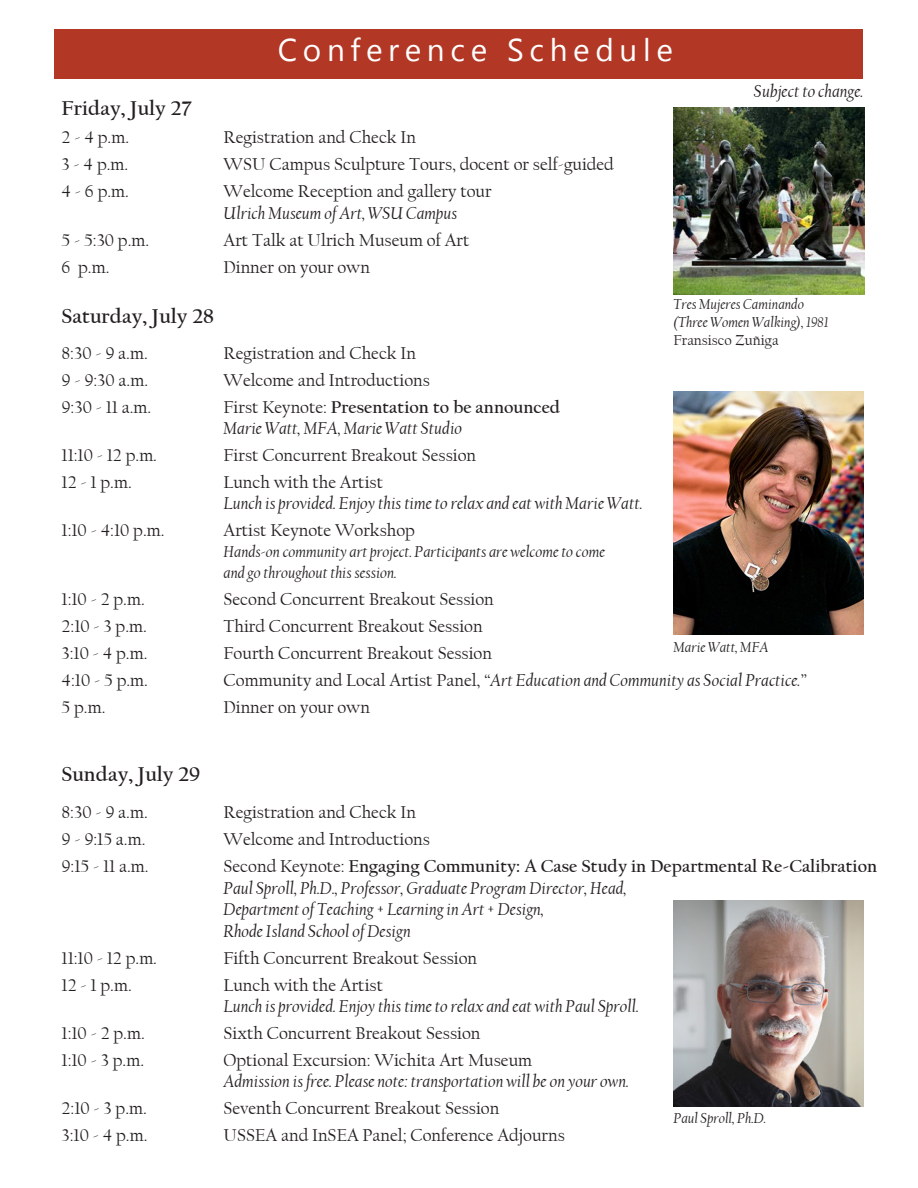
<style>
.page{position:relative;width:918px;height:1188px;background:#fff}
.page>*{position:absolute;margin:0;border:0;box-sizing:border-box;transform-origin:0 0}
.t1{font:31.5px "Myanmar Text";letter-spacing:.18em;color:#fff}
.t2{font:700 21px "Californian FB";color:#231f20}
.t3{font:18px "Californian FB";color:#231f20}
.t4{font:italic 18px "Californian FB";color:#231f20}
.t5{font:700 18px "Californian FB";color:#231f20}
.t6{font:italic 16.5px "Californian FB";color:#231f20}
.t7{font:italic 15px "Californian FB";color:#231f20}
.t8{font:15px "Californian FB";color:#231f20}
.s1{font-weight:400}
.s2{font-style:normal}
</style>
<div class="page">
<div style="left:55px;top:29px;width:808px;height:50px;background:#b23724"></div>
<img style="left:673px;top:107px;width:191px;height:188px">
<img style="left:673px;top:391px;width:191px;height:243px">
<img style="left:673px;top:900px;width:191px;height:207px">
<p class="t1" style="left:278px;top:32px;width:397px">Conference Schedule</p>
<p class="t2" style="left:62px;top:97px;width:131px">Friday, July 27</p>
<p class="t3" style="left:62px;top:128px;width:69px">2 - 4 p.m.</p>
<p class="t3" style="left:224px;top:128px;width:194px">Registration and Check In</p>
<p class="t3" style="left:62px;top:155px;width:68px">3 - 4 p.m.</p>
<p class="t3" style="left:224px;top:155px;width:392px">WSU Campus Sculpture Tours, docent or self-guided</p>
<p class="t3" style="left:62px;top:182px;width:69px">4 - 6 p.m.</p>
<p class="t3" style="left:224px;top:182px;width:270px">Welcome Reception and gallery tour</p>
<p class="t4" style="left:224px;top:203px;width:235px">Ulrich Museum of Art, WSU Campus</p>
<p class="t3" style="left:62px;top:230px;width:89px">5 - 5:30 p.m.</p>
<p class="t3" style="left:224px;top:230px;width:247px">Art Talk at Ulrich Museum of Art</p>
<p class="t3" style="left:62px;top:257px;width:49px">6 p.m.</p>
<p class="t3" style="left:224px;top:257px;width:148px">Dinner on your own</p>
<p class="t4" style="left:754px;top:81px;width:111px">Subject to change.</p>
<p class="t7" style="left:673px;top:295px;width:132px">Tres Mujeres Caminando</p>
<p class="t7" style="left:673px;top:313px;width:157px">(Three Women Walking), 1981</p>
<p class="t8" style="left:673px;top:331px;width:107px">Fransisco Zuñiga</p>
<p class="t2" style="left:62px;top:304px;width:154px">Saturday, July 28</p>
<p class="t3" style="left:62px;top:343px;width:88px">8:30 - 9 a.m.</p>
<p class="t3" style="left:224px;top:343px;width:194px">Registration and Check In</p>
<p class="t3" style="left:62px;top:370px;width:88px">9 - 9:30 a.m.</p>
<p class="t3" style="left:224px;top:370px;width:208px">Welcome and Introductions</p>
<p class="t3" style="left:62px;top:397px;width:91px">9:30 - 11 a.m.</p>
<p class="t5" style="left:224px;top:397px;width:338px"><span class="s1">First Keynote:</span> Presentation to be announced</p>
<p class="t4" style="left:224px;top:419px;width:240px">Marie Watt, MFA, Marie Watt Studio</p>
<p class="t3" style="left:62px;top:446px;width:97px">11:10 - 12 p.m.</p>
<p class="t3" style="left:224px;top:446px;width:254px">First Concurrent Breakout Session</p>
<p class="t3" style="left:62px;top:473px;width:72px">12 - 1 p.m.</p>
<p class="t3" style="left:224px;top:473px;width:161px">Lunch with the Artist</p>
<p class="t4" style="left:224px;top:494px;width:420px">Lunch is provided. Enjoy this time to relax and eat with Marie Watt.</p>
<p class="t3" style="left:62px;top:521px;width:105px">1:10 - 4:10 p.m.</p>
<p class="t3" style="left:224px;top:521px;width:193px">Artist Keynote Workshop</p>
<p class="t6" style="left:224px;top:543px;width:383px">Hands-on community art project. Participants are welcome to come</p>
<p class="t6" style="left:224px;top:564px;width:175px">and go throughout this session.</p>
<p class="t3" style="left:62px;top:590px;width:85px">1:10 - 2 p.m.</p>
<p class="t3" style="left:224px;top:590px;width:272px">Second Concurrent Breakout Session</p>
<p class="t3" style="left:62px;top:617px;width:87px">2:10 - 3 p.m.</p>
<p class="t3" style="left:224px;top:617px;width:261px">Third Concurrent Breakout Session</p>
<p class="t3" style="left:62px;top:644px;width:88px">3:10 - 4 p.m.</p>
<p class="t3" style="left:224px;top:644px;width:270px">Fourth Concurrent Breakout Session</p>
<p class="t3" style="left:62px;top:671px;width:88px">4:10 - 5 p.m.</p>
<p class="t4" style="left:224px;top:671px;width:584px"><span class="s2">Community and Local Artist Panel,</span> “Art Education and Community as Social Practice.”</p>
<p class="t3" style="left:62px;top:698px;width:45px">5 p.m.</p>
<p class="t3" style="left:224px;top:698px;width:148px">Dinner on your own</p>
<p class="t7" style="left:673px;top:639px;width:97px">Marie Watt, MFA</p>
<p class="t2" style="left:62px;top:763px;width:140px">Sunday, July 29</p>
<p class="t3" style="left:62px;top:802px;width:88px">8:30 - 9 a.m.</p>
<p class="t3" style="left:224px;top:802px;width:194px">Registration and Check In</p>
<p class="t3" style="left:62px;top:829px;width:86px">9 - 9:15 a.m.</p>
<p class="t3" style="left:224px;top:829px;width:208px">Welcome and Introductions</p>
<p class="t3" style="left:62px;top:856px;width:89px">9:15 - 11 a.m.</p>
<p class="t5" style="left:224px;top:856px;width:655px"><span class="s1">Second Keynote:</span> Engaging Community: A Case Study in Departmental Re-Calibration</p>
<p class="t4" style="left:224px;top:878px;width:405px">Paul Sproll, Ph.D., Professor, Graduate Program Director, Head,</p>
<p class="t4" style="left:224px;top:899px;width:322px">Department of Teaching + Learning in Art + Design,</p>
<p class="t4" style="left:224px;top:921px;width:189px">Rhode Island School of Design</p>
<p class="t3" style="left:62px;top:948px;width:97px">11:10 - 12 p.m.</p>
<p class="t3" style="left:224px;top:948px;width:255px">Fifth Concurrent Breakout Session</p>
<p class="t3" style="left:62px;top:975px;width:72px">12 - 1 p.m.</p>
<p class="t3" style="left:224px;top:975px;width:161px">Lunch with the Artist</p>
<p class="t4" style="left:224px;top:996px;width:417px">Lunch is provided. Enjoy this time to relax and eat with Paul Sproll.</p>
<p class="t3" style="left:62px;top:1023px;width:85px">1:10 - 2 p.m.</p>
<p class="t3" style="left:224px;top:1023px;width:258px">Sixth Concurrent Breakout Session</p>
<p class="t3" style="left:62px;top:1050px;width:84px">1:10 - 3 p.m.</p>
<p class="t3" style="left:224px;top:1050px;width:310px">Optional Excursion: Wichita Art Museum</p>
<p class="t4" style="left:224px;top:1071px;width:407px">Admission is free. Please note: transportation will be on your own.</p>
<p class="t3" style="left:62px;top:1098px;width:87px">2:10 - 3 p.m.</p>
<p class="t3" style="left:224px;top:1098px;width:277px">Seventh Concurrent Breakout Session</p>
<p class="t3" style="left:62px;top:1125px;width:88px">3:10 - 4 p.m.</p>
<p class="t3" style="left:224px;top:1125px;width:343px">USSEA and InSEA Panel; Conference Adjourns</p>
<p class="t7" style="left:673px;top:1110px;width:94px">Paul Sproll, Ph.D.</p>
</div>
